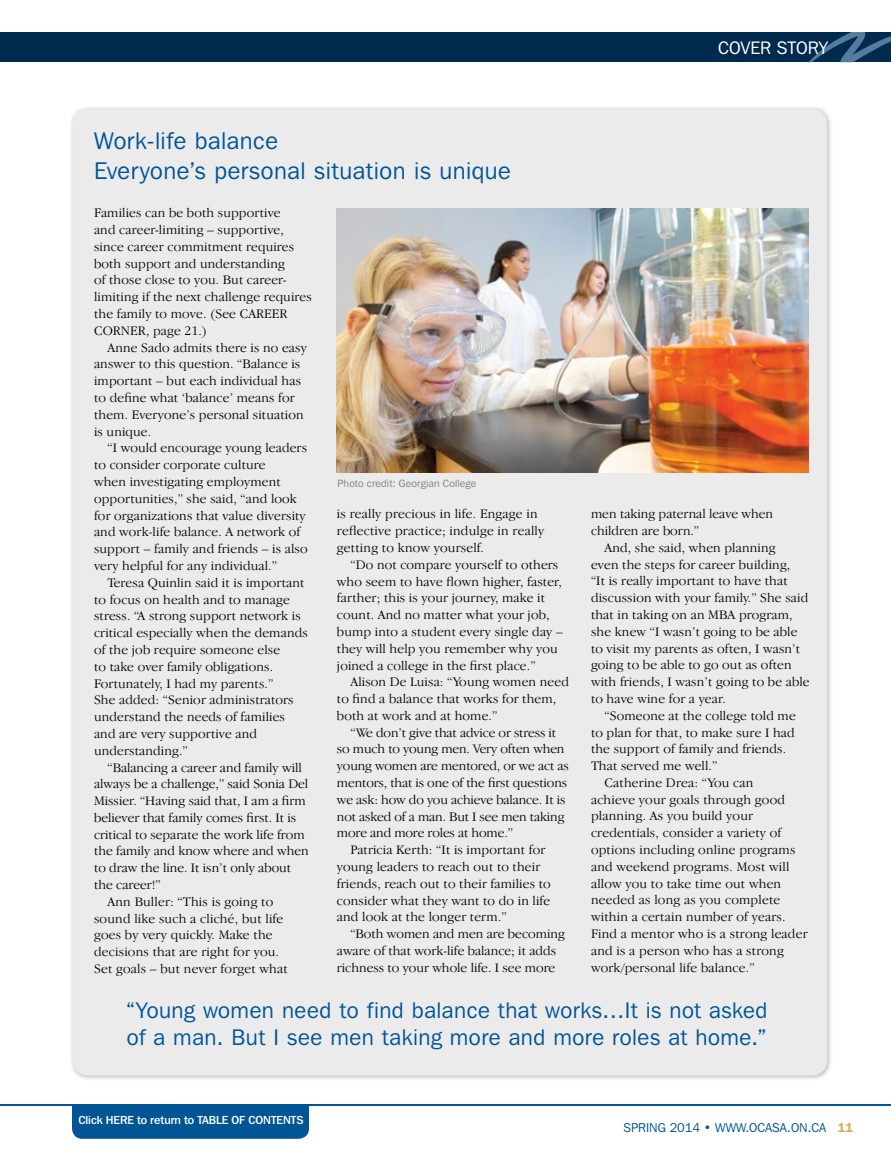
<style>
.page{position:relative;width:891px;height:1161px;background:#fff}
.page>*{position:absolute;margin:0;border:0;box-sizing:border-box;transform-origin:0 0}
.t1{font:24px/30px "Franklin Gothic IT Cby BT";letter-spacing:.02em;color:#005595}
.t2{font:22.5px/27px "Franklin Gothic IT Cby BT";letter-spacing:.02em;color:#005595}
.t3{font:18px "Franklin Gothic IT Cby BT";letter-spacing:.005em;color:#fff}
.t4{font:300 13.5px/16.8px "Garamond IT Cby BT";letter-spacing:.01em;color:#000}
.t5{font:300 13.5px "Garamond IT Cby BT";letter-spacing:-.01em;color:#000}
.t6{font:12.75px "Franklin Gothic IT Cby BT";color:#005595}
.t7{font:500 11.7px "Franklin Gothic IT Cby BT";letter-spacing:-.005em;color:#fff}
.t8{font:10.5px "Franklin Gothic IT Cby BT";letter-spacing:.015em;color:#7f8284}
.s1{font-weight:600;color:#d0ae48}
</style>
<div class="page">
<hr style="left:0;top:1104px;width:891px;height:1px;background:#005595">
<div style="left:72px;top:1105px;width:237px;height:34px;background:#005595"></div>
<div style="left:0;top:32px;width:891px;height:30px;background:#002b4f"></div>
<svg style="left:808px;top:32px;width:83px;height:31px"></svg>
<img style="left:781px;top:107px;width:50px;height:972px">
<div style="left:73px;top:109px;width:754px;height:967px;background:#ebebec;border-radius:15px"></div>
<img style="left:337px;top:208px;width:471px;height:264px">
<h1 class="t1" style="left:94px;top:125px;width:418px">Work-life balance<br>Everyone’s personal situation is unique</h1>
<h3 class="t3" style="left:718px;top:36px;width:111px">COVER STORY</h3>
<p class="t4" style="left:94px;top:204px;width:219px">Families can be both supportive<br>and career-limiting – supportive, since career commitment requires both support and understanding<br>of those close to you. But career&shy;limiting if the next challenge requires the family to move. (See CAREER<br>CORNER, page 21.)</p>
<p class="t4" style="left:94px;top:339px;width:214px;text-indent:14px">Anne Sado admits there is no easy answer to this question. “Balance is important – but each individual has to define what ‘balance’ means for them. Everyone’s personal situation is unique.</p>
<p class="t4" style="left:94px;top:439px;width:215px;text-indent:14px">“I would encourage young leaders to consider corporate culture<br>when investigating employment opportunities,” she said, “and look for organizations that value diversity and work-life balance. A network of support – family and friends – is also very helpful for any individual.”</p>
<p class="t4" style="left:94px;top:574px;width:215px;text-indent:14px">Teresa Quinlin said it is important to focus on health and to manage stress. “A strong support network is critical especially when the demands of the job require someone else<br>to take over family obligations.<br>Fortunately, I had my parents.”<br>She added: “Senior administrators understand the needs of families and are very supportive and understanding.”</p>
<p class="t4" style="left:108px;top:759px;width:196px">“Balancing a career and family will</p>
<p class="t4" style="left:94px;top:775px;width:216px">always be a challenge,” said Sonia Del</p>
<p class="t4" style="left:94px;top:792px;width:213px">Missier. “Having said that, I am a firm</p>
<p class="t4" style="left:94px;top:809px;width:204px">believer that family comes first. It is</p>
<p class="t4" style="left:94px;top:826px;width:212px">critical to separate the work life from</p>
<p class="t4" style="left:94px;top:843px;width:216px">the family and know where and when</p>
<p class="t4" style="left:94px;top:859px;width:199px">to draw the line. It isn’t only about</p>
<p class="t4" style="left:94px;top:876px;width:68px">the career!”</p>
<p class="t4" style="left:108px;top:893px;width:167px">Ann Buller: “This is going to</p>
<p class="t4" style="left:94px;top:910px;width:191px">sound like such a cliché, but life</p>
<p class="t4" style="left:94px;top:927px;width:180px">goes by very quickly. Make the</p>
<p class="t4" style="left:94px;top:943px;width:186px">decisions that are right for you.</p>
<p class="t4" style="left:94px;top:960px;width:195px">Set goals – but never forget what</p>
<p class="t8" style="left:338px;top:477px;width:140px">Photo credit: Georgian College</p>
<p class="t4" style="left:591px;top:505px;width:184px">men taking paternal leave when children are born.”</p>
<p class="t4" style="left:591px;top:539px;width:220px;text-indent:14px">And, she said, when planning<br>even the steps for career building,<br>“It is really important to have that discussion with your family.” She said that in taking on an MBA program, she knew “I wasn’t going to be able to visit my parents as often, I wasn’t going to be able to go out as often with friends, I wasn’t going to be able to have wine for a year.</p>
<p class="t4" style="left:605px;top:707px;width:193px">“Someone at the college told me</p>
<p class="t4" style="left:591px;top:724px;width:205px">to plan for that, to make sure I had</p>
<p class="t4" style="left:591px;top:740px;width:197px">the support of family and friends.</p>
<p class="t4" style="left:591px;top:757px;width:128px">That served me well.”</p>
<p class="t4" style="left:605px;top:774px;width:150px">Catherine Drea: “You can</p>
<p class="t4" style="left:591px;top:791px;width:196px">achieve your goals through good</p>
<p class="t4" style="left:591px;top:808px;width:164px">planning. As you build your</p>
<p class="t4" style="left:591px;top:824px;width:192px">credentials, consider a variety of</p>
<p class="t4" style="left:591px;top:841px;width:206px">options including online programs</p>
<p class="t4" style="left:591px;top:858px;width:200px">and weekend programs. Most will</p>
<p class="t4" style="left:591px;top:875px;width:192px">allow you to take time out when</p>
<p class="t4" style="left:591px;top:892px;width:191px">needed as long as you complete</p>
<p class="t4" style="left:591px;top:908px;width:196px">within a certain number of years.</p>
<p class="t4" style="left:591px;top:925px;width:218px">Find a mentor who is a strong leader</p>
<p class="t4" style="left:591px;top:942px;width:194px">and is a person who has a strong</p>
<p class="t4" style="left:591px;top:959px;width:165px">work/personal life balance.”</p>
<h2 class="t2" style="left:126px;top:996px;width:643px">“Young women need to find balance that works…It is not asked of a man. But I see men taking more and more roles at home.”</h2>
<p class="t4" style="left:337px;top:505px;width:209px">is really precious in life. Engage in reflective practice; indulge in really getting to know yourself.</p>
<p class="t4" style="left:337px;top:556px;width:227px;text-indent:14px">“Do not compare yourself to others who seem to have flown higher, faster, farther; this is your journey, make it count. And no matter what your job, bump into a student every single day – they will help you remember why you joined a college in the first place.”</p>
<p class="t4" style="left:337px;top:673px;width:233px;text-indent:14px">Alison De Luisa: “Young women need to find a balance that works for them, both at work and at home.”</p>
<p class="t5" style="left:350px;top:724px;width:207px">“We don’t give that advice or stress it</p>
<p class="t5" style="left:337px;top:741px;width:229px">so much to young men. Very often when</p>
<p class="t5" style="left:337px;top:758px;width:233px">young women are mentored, or we act as</p>
<p class="t5" style="left:337px;top:775px;width:232px">mentors, that is one of the first questions</p>
<p class="t5" style="left:337px;top:792px;width:230px">we ask: how do you achieve balance. It is</p>
<p class="t5" style="left:337px;top:808px;width:229px">not asked of a man. But I see men taking</p>
<p class="t5" style="left:337px;top:825px;width:177px">more and more roles at home.”</p>
<p class="t4" style="left:350px;top:841px;width:196px">Patricia Kerth: “It is important for</p>
<p class="t4" style="left:337px;top:858px;width:205px">young leaders to reach out to their</p>
<p class="t4" style="left:337px;top:875px;width:215px">friends, reach out to their families to</p>
<p class="t4" style="left:337px;top:892px;width:215px">consider what they want to do in life</p>
<p class="t4" style="left:337px;top:908px;width:171px">and look at the longer term.”</p>
<p class="t4" style="left:350px;top:925px;width:216px">“Both women and men are becoming</p>
<p class="t4" style="left:337px;top:942px;width:221px">aware of that work-life balance; it adds</p>
<p class="t4" style="left:337px;top:959px;width:220px">richness to your whole life. I see more</p>
<p class="t7" style="left:78px;top:1112px;width:227px">Click HERE to return to TABLE OF CONTENTS</p>
<p class="t6" style="left:623px;top:1119px;width:231px">SPRING 2014 • WWW.OCASA.ON.CA <span class="s1">11</span></p>
</div>
